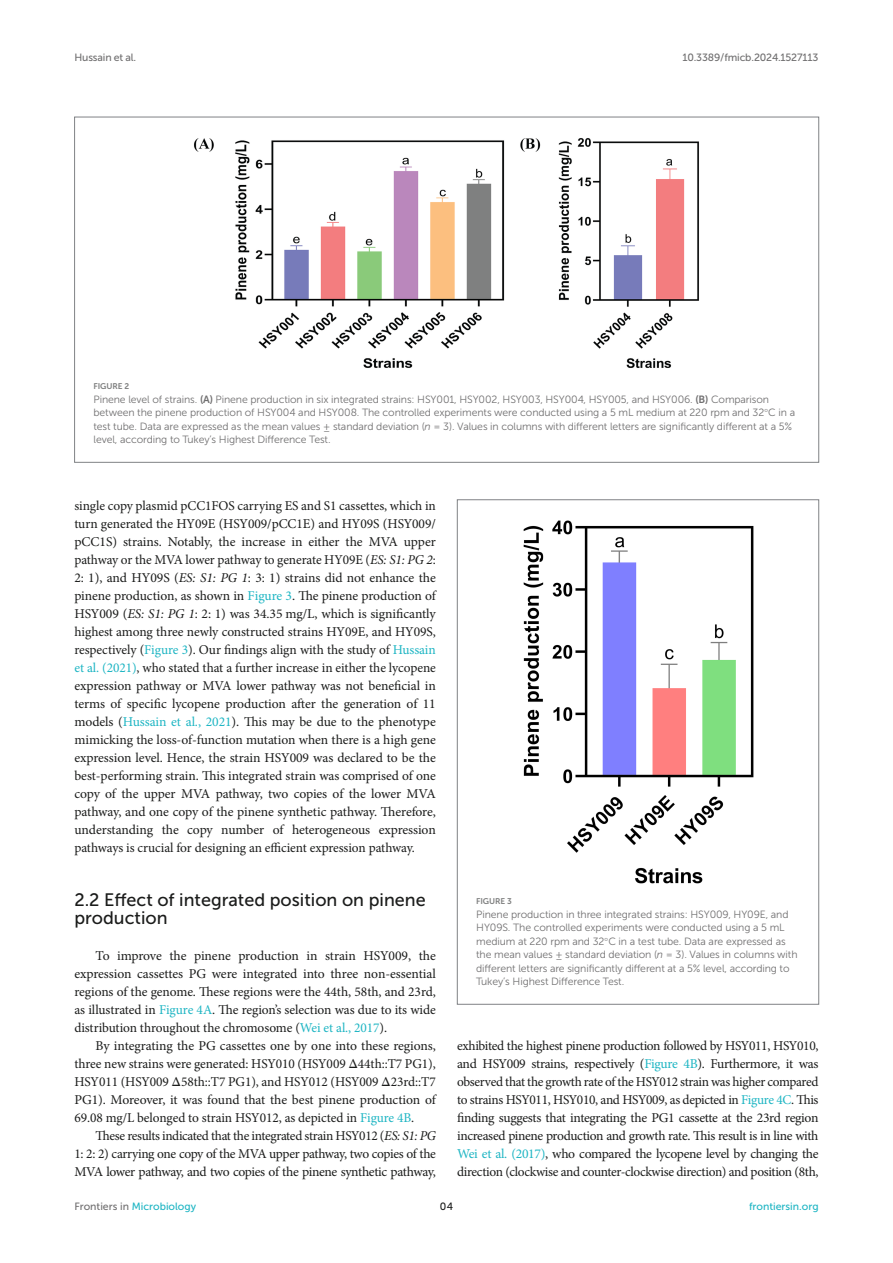
<style>
.page{position:relative;width:893px;height:1263px;background:#fff}
.page>*{position:absolute;margin:0;border:0;box-sizing:border-box;transform-origin:0 0}
.HEAD_2{font:18px/18px "Museo Sans 500";color:#1b1c1b}
.TEXT{font:13.5px/18px "Minion Pro";letter-spacing:-.015em;color:#1b1c1b;text-align:justify}
.FIG_LEG{font:10.5px/13.5px "Museo Sans 300";letter-spacing:-.01em;color:#706f70}
.t1{font:10.5px "Museo Sans 500";letter-spacing:-.015em;color:#706f70}
.t2{font:10.5px "Museo Sans 500";color:#1db5c3}
.t3{font:10.5px "Museo Sans 500";color:#1b1c1b}
.FIG_HD{font:8.25px "Museo Sans 700";letter-spacing:-.01em;color:#7e7f7f}
.s1{font-family:"Museo Sans 700"}
.s2{font-family:"STIX"}
.s3{font-style:italic}
.s4{color:#1db5c3}
.s5{font-family:"STIX General"}
.s6{color:#706f70}
</style>
<div class="page">
<img style="left:194px;top:138px;width:505px;height:230px">
<img style="left:523px;top:520px;width:231px;height:364px">
<p class="t1" style="left:74px;top:51px;width:63px">Hussain et al.</p>
<p class="t1" style="left:682px;top:51px;width:138px">10.3389/fmicb.2024.1527113</p>
<p class="FIG_HD" style="left:94px;top:382px;width:37px">FIGURE 2</p>
<p class="FIG_LEG" style="left:94px;top:393px;width:703px">Pinene level of strains. <span class="s1">(A)</span> Pinene production in six integrated strains: HSY001, HSY002, HSY003, HSY004, HSY005, and HSY006. <span class="s1">(B)</span> Comparison between the pinene production of HSY004 and HSY008. The controlled experiments were conducted using a 5 mL medium at 220 rpm and 32<span class="s2">°</span>C in a test tube. Data are expressed as the mean values ± standard deviation (<span class="s3">n</span> = 3). Values in columns with different letters are significantly different at a 5% level, according to Tukey’s Highest Difference Test.</p>
<p class="TEXT" style="left:74px;top:497px;width:363px">single copy plasmid pCC1FOS carrying ES and S1 cassettes, which in turn generated the HY09E (HSY009/pCC1E) and HY09S (HSY009/ pCC1S) strains. Notably, the increase in either the MVA upper pathway or the MVA lower pathway to generate HY09E (<span class="s3">ES: S1: PG 2</span>:<br>2: 1), and HY09S (<span class="s3">ES: S1: PG 1</span>: 3: 1) strains did not enhance the pinene production, as shown in <span class="s4">Figure 3</span>. The pinene production of HSY009 (<span class="s3">ES: S1: PG 1</span>: 2: 1) was 34.35 mg/L, which is significantly highest among three newly constructed strains HY09E, and HY09S, respectively (<span class="s4">Figure 3</span>). Our findings align with the study of <span class="s4">Hussain et al. (2021)</span>, who stated that a further increase in either the lycopene expression pathway or MVA lower pathway was not beneficial in terms of specific lycopene production after the generation of 11 models (<span class="s4">Hussain et al., 2021</span>). This may be due to the phenotype mimicking the loss-of-function mutation when there is a high gene expression level. Hence, the strain HSY009 was declared to be the best-performing strain. This integrated strain was comprised of one copy of the upper MVA pathway, two copies of the lower MVA pathway, and one copy of the pinene synthetic pathway. Therefore, understanding the copy number of heterogeneous expression pathways is crucial for designing an efficient expression pathway.</p>
<p class="HEAD_2" style="left:74px;top:891px;width:353px">2.2 Effect of integrated position on pinene production</p>
<p class="TEXT" style="left:74px;top:947px;width:363px;text-indent:21px">To improve the pinene production in strain HSY009, the expression cassettes PG were integrated into three non-essential regions of the genome. These regions were the 44th, 58th, and 23rd, as illustrated in <span class="s4">Figure 4A</span>. The region’s selection was due to its wide distribution throughout the chromosome (<span class="s4">Wei et al., 2017</span>).</p>
<p class="TEXT" style="left:74px;top:1037px;width:363px;text-indent:21px">By integrating the PG cassettes one by one into these regions, three new strains were generated: HSY010 (HSY009 <span class="s5">Δ</span>44th::T7 PG1), HSY011 (HSY009 <span class="s5">Δ</span>58th::T7 PG1), and HSY012 (HSY009 <span class="s5">Δ</span>23rd::T7<br>PG1). Moreover, it was found that the best pinene production of 69.08 mg/L belonged to strain HSY012, as depicted in <span class="s4">Figure 4B</span>.</p>
<p class="TEXT" style="left:74px;top:1127px;width:363px;text-indent:21px">These results indicated that the integrated strain HSY012 (<span class="s3">ES: S1: PG </span>1: 2: 2) carrying one copy of the MVA upper pathway, two copies of the MVA lower pathway, and two copies of the pinene synthetic pathway,</p>
<p class="FIG_HD" style="left:476px;top:897px;width:37px">FIGURE 3</p>
<p class="FIG_LEG" style="left:476px;top:907px;width:323px">Pinene production in three integrated strains: HSY009, HY09E, and HY09S. The controlled experiments were conducted using a 5 mL medium at 220 rpm and 32<span class="s2">°</span>C in a test tube. Data are expressed as the mean values ± standard deviation (<span class="s3">n</span> = 3). Values in columns with different letters are significantly different at a 5% level, according to Tukey’s Highest Difference Test.</p>
<p class="TEXT" style="left:457px;top:1037px;width:363px">exhibited the highest pinene production followed by HSY011, HSY010, and HSY009 strains, respectively (<span class="s4">Figure 4B</span>). Furthermore, it was observed that the growth rate of the HSY012 strain was higher compared to strains HSY011, HSY010, and HSY009, as depicted in <span class="s4">Figure 4C</span>. This finding suggests that integrating the PG1 cassette at the 23rd region increased pinene production and growth rate. This result is in line with <span class="s4">Wei et al. (2017)</span>, who compared the lycopene level by changing the direction (clockwise and counter-clockwise direction) and position (8th,</p>
<p class="t2" style="left:74px;top:1200px;width:123px"><span class="s6">Frontiers in</span> Microbiology</p>
<p class="t3" style="left:440px;top:1200px;width:15px">04</p>
<p class="t2" style="left:749px;top:1200px;width:71px">frontiersin.org</p>
</div>
